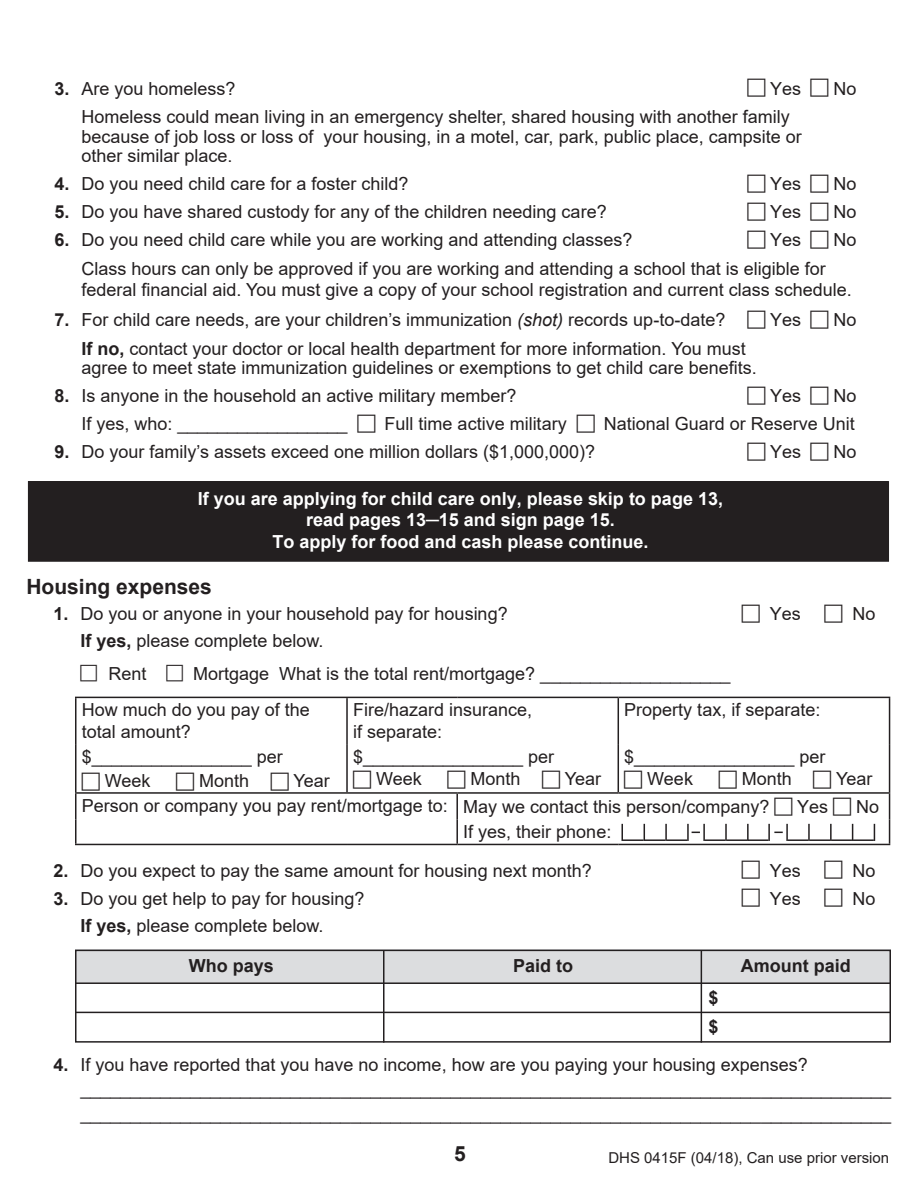
<style>
.page{position:relative;width:918px;height:1188px;background:#fff}
.page>*{position:absolute;margin:0;border:0;box-sizing:border-box;transform-origin:0 0}
.t1{font:700 21px "Arial";color:#231f20}
.t2{font:18px/21.6px "Arial";color:#231f20}
.t3{font:700 18px/21.6px "Arial";color:#fff;text-align:center}
.t4{font:700 18px/29px "Arial";color:#231f20}
.t5{font:15px "Arial";color:#231f20}
.s1{font-weight:700}
.s2{font-style:italic}
</style>
<div class="page">
<div style="left:75px;top:950px;width:816px;height:33px;background:#dcdddf"></div>
<div style="left:75px;top:950px;width:816px;height:93px;border:2px solid #231f20"></div>
<hr style="left:75px;top:1012px;width:816px;height:1px;background:#231f20">
<hr style="left:75px;top:982px;width:816px;height:2px;background:#231f20">
<hr style="left:383px;top:950px;width:2px;height:93px;background:#231f20">
<hr style="left:701px;top:950px;width:1px;height:93px;background:#231f20">
<div style="left:29px;top:482px;width:859px;height:79px;background:#231f20"></div>
<div style="left:28px;top:481px;width:861px;height:81px;border:2px solid #231f20"></div>
<svg style="left:621px;top:824px;width:2px;height:17px"></svg>
<hr style="left:623px;top:839px;width:21px;height:2px;background:#231f20">
<svg style="left:644px;top:824px;width:1px;height:17px"></svg>
<hr style="left:645px;top:839px;width:20px;height:2px;background:#231f20">
<svg style="left:665px;top:824px;width:2px;height:17px"></svg>
<hr style="left:667px;top:839px;width:20px;height:2px;background:#231f20">
<hr style="left:705px;top:839px;width:20px;height:2px;background:#231f20">
<svg style="left:725px;top:824px;width:2px;height:17px"></svg>
<hr style="left:726px;top:839px;width:21px;height:2px;background:#231f20">
<svg style="left:747px;top:824px;width:2px;height:17px"></svg>
<hr style="left:788px;top:839px;width:20px;height:2px;background:#231f20">
<svg style="left:808px;top:824px;width:2px;height:17px"></svg>
<hr style="left:809px;top:839px;width:21px;height:2px;background:#231f20">
<svg style="left:830px;top:824px;width:2px;height:17px"></svg>
<hr style="left:831px;top:839px;width:21px;height:2px;background:#231f20">
<svg style="left:852px;top:824px;width:1px;height:17px"></svg>
<hr style="left:853px;top:839px;width:21px;height:2px;background:#231f20">
<svg style="left:874px;top:824px;width:1px;height:17px"></svg>
<svg style="left:687px;top:824px;width:18px;height:17px"></svg>
<hr style="left:748px;top:839px;width:20px;height:2px;background:#231f20">
<svg style="left:768px;top:824px;width:20px;height:17px"></svg>
<hr style="left:75px;top:697px;width:272px;height:1px;background:#231f20">
<hr style="left:75px;top:698px;width:1px;height:46px;background:#231f20">
<hr style="left:347px;top:697px;width:110px;height:1px;background:#231f20">
<hr style="left:346px;top:698px;width:2px;height:46px;background:#231f20">
<hr style="left:457px;top:697px;width:161px;height:1px;background:#231f20">
<hr style="left:618px;top:697px;width:272px;height:1px;background:#231f20">
<hr style="left:618px;top:698px;width:1px;height:46px;background:#231f20">
<hr style="left:889px;top:698px;width:1px;height:46px;background:#231f20">
<hr style="left:75px;top:744px;width:1px;height:48px;background:#231f20">
<hr style="left:346px;top:744px;width:2px;height:48px;background:#231f20">
<hr style="left:618px;top:744px;width:1px;height:48px;background:#231f20">
<hr style="left:889px;top:744px;width:1px;height:48px;background:#231f20">
<hr style="left:75px;top:792px;width:272px;height:2px;background:#231f20">
<hr style="left:347px;top:792px;width:110px;height:2px;background:#231f20">
<hr style="left:457px;top:792px;width:161px;height:2px;background:#231f20">
<hr style="left:456px;top:794px;width:2px;height:25px;background:#231f20">
<hr style="left:618px;top:792px;width:272px;height:2px;background:#231f20">
<svg style="left:75px;top:794px;width:1px;height:50px"></svg>
<hr style="left:456px;top:819px;width:2px;height:25px;background:#231f20">
<svg style="left:889px;top:794px;width:1px;height:50px"></svg>
<hr style="left:75px;top:844px;width:272px;height:1px;background:#231f20">
<hr style="left:347px;top:844px;width:110px;height:1px;background:#231f20">
<hr style="left:457px;top:844px;width:161px;height:1px;background:#231f20">
<hr style="left:618px;top:844px;width:272px;height:1px;background:#231f20">
<p class="t2" style="left:54px;top:78px;width:183px"><span class="s1">3.</span> Are you homeless?</p>
<p class="t2" style="left:770px;top:78px;width:33px">Yes</p>
<p class="t2" style="left:833px;top:78px;width:25px">No</p>
<p class="t2" style="left:81px;top:107px;width:722px;line-height:19.5px">Homeless could mean living in an emergency shelter, shared housing with another family because of job loss or loss of your housing, in a motel, car, park, public place, campsite or other similar place.</p>
<p class="t2" style="left:54px;top:173px;width:356px"><span class="s1">4.</span> Do you need child care for a foster child?</p>
<p class="t2" style="left:770px;top:173px;width:33px">Yes</p>
<p class="t2" style="left:833px;top:173px;width:25px">No</p>
<p class="t2" style="left:54px;top:201px;width:554px"><span class="s1">5.</span> Do you have shared custody for any of the children needing care?</p>
<p class="t2" style="left:770px;top:201px;width:33px">Yes</p>
<p class="t2" style="left:833px;top:201px;width:25px">No</p>
<p class="t2" style="left:54px;top:229px;width:580px"><span class="s1">6.</span> Do you need child care while you are working and attending classes?</p>
<p class="t2" style="left:770px;top:229px;width:33px">Yes</p>
<p class="t2" style="left:833px;top:229px;width:25px">No</p>
<p class="t2" style="left:81px;top:257px;width:772px">Class hours can only be approved if you are working and attending a school that is eligible for federal financial aid. You must give a copy of your school registration and current class schedule.</p>
<p class="t2" style="left:54px;top:309px;width:672px"><span class="s1">7.</span> For child care needs, are your children’s immunization <span class="s2">(shot)</span> records up-to-date?</p>
<p class="t2" style="left:770px;top:309px;width:33px">Yes</p>
<p class="t2" style="left:833px;top:309px;width:25px">No</p>
<p class="t2" style="left:81px;top:338px;width:677px;line-height:19.5px"><span class="s1">If no,</span> contact your doctor or local health department for more information. You must agree to meet state immunization guidelines or exemptions to get child care benefits.</p>
<p class="t2" style="left:54px;top:385px;width:464px"><span class="s1">8.</span> Is anyone in the household an active military member?</p>
<p class="t2" style="left:770px;top:385px;width:33px">Yes</p>
<p class="t2" style="left:833px;top:385px;width:25px">No</p>
<p class="t2" style="left:81px;top:413px;width:268px">If yes, who: _________________</p>
<p class="t2" style="left:385px;top:413px;width:184px">Full time active military</p>
<p class="t2" style="left:604px;top:413px;width:253px">National Guard or Reserve Unit</p>
<p class="t2" style="left:54px;top:441px;width:542px"><span class="s1">9.</span> Do your family’s assets exceed one million dollars ($1,000,000)?</p>
<p class="t2" style="left:770px;top:441px;width:33px">Yes</p>
<p class="t2" style="left:833px;top:441px;width:25px">No</p>
<p class="t3" style="left:198px;top:488px;width:527px">If you are applying for child care only, please skip to page 13, read pages 13─15 and sign page 15.<br>To apply for food and cash please continue.</p>
<p class="t1" style="left:26px;top:572px;width:187px">Housing expenses</p>
<p class="t2" style="left:53px;top:603px;width:456px"><span class="s1">1.</span> Do you or anyone in your household pay for housing?</p>
<p class="t2" style="left:770px;top:603px;width:33px">Yes</p>
<p class="t2" style="left:852px;top:603px;width:25px">No</p>
<p class="t2" style="left:109px;top:625px;width:216px;line-height:32.5px;text-indent:-28px"><span class="s1">If yes,</span> please complete below.<br>Rent</p>
<p class="t2" style="left:193px;top:663px;width:539px">Mortgage What is the total rent/mortgage? ___________________</p>
<p class="t2" style="left:82px;top:699px;width:230px">How much do you pay of the total amount?</p>
<p class="t2" style="left:353px;top:699px;width:181px">Fire/hazard insurance, if separate:</p>
<p class="t2" style="left:624px;top:699px;width:198px">Property tax, if separate:</p>
<p class="t2" style="left:105px;top:745px;width:180px;line-height:23.7px;text-indent:-23px">$________________ per<br>Week</p>
<p class="t2" style="left:376px;top:746px;width:180px;text-indent:-23px">$________________ per<br>Week</p>
<p class="t2" style="left:647px;top:746px;width:180px;text-indent:-23px">$________________ per<br>Week</p>
<p class="t2" style="left:742px;top:768px;width:52px">Month</p>
<p class="t2" style="left:836px;top:768px;width:38px">Year</p>
<p class="t2" style="left:82px;top:795px;width:689px">Person or company you pay rent/mortgage to: May we contact this person/company?</p>
<p class="t2" style="left:797px;top:796px;width:33px">Yes</p>
<p class="t2" style="left:856px;top:796px;width:25px">No</p>
<p class="t2" style="left:463px;top:821px;width:150px">If yes, their phone:</p>
<p class="t2" style="left:471px;top:768px;width:52px">Month</p>
<p class="t2" style="left:565px;top:768px;width:38px">Year</p>
<p class="t2" style="left:199px;top:770px;width:52px">Month</p>
<p class="t2" style="left:293px;top:770px;width:38px">Year</p>
<p class="t2" style="left:53px;top:860px;width:540px"><span class="s1">2.</span> Do you expect to pay the same amount for housing next month?</p>
<p class="t2" style="left:770px;top:860px;width:33px">Yes</p>
<p class="t2" style="left:852px;top:860px;width:25px">No</p>
<p class="t2" style="left:53px;top:888px;width:313px"><span class="s1">3.</span> Do you get help to pay for housing?</p>
<p class="t2" style="left:770px;top:888px;width:33px">Yes</p>
<p class="t2" style="left:852px;top:888px;width:25px">No</p>
<p class="t2" style="left:80px;top:915px;width:245px"><span class="s1">If yes,</span> please complete below.</p>
<p class="t4" style="left:189px;top:952px;width:87px">Who pays</p>
<p class="t4" style="left:513px;top:952px;width:62px">Paid to</p>
<p class="t4" style="left:741px;top:952px;width:111px">Amount paid</p>
<p class="t4" style="left:708px;top:984px;width:12px">$ $</p>
<p class="t2" style="left:80px;top:1053px;width:812px;line-height:23.7px;text-indent:-27px"><span class="s1">4.</span> If you have reported that you have no income, how are you paying your housing expenses? _________________________________________________________________________________</p>
<p class="t2" style="left:80px;top:1103px;width:812px">_________________________________________________________________________________</p>
<p class="t1" style="left:454px;top:1139px;width:13px">5</p>
<p class="t5" style="left:608px;top:1147px;width:282px">DHS 0415F (04/18), Can use prior version</p>
</div>
